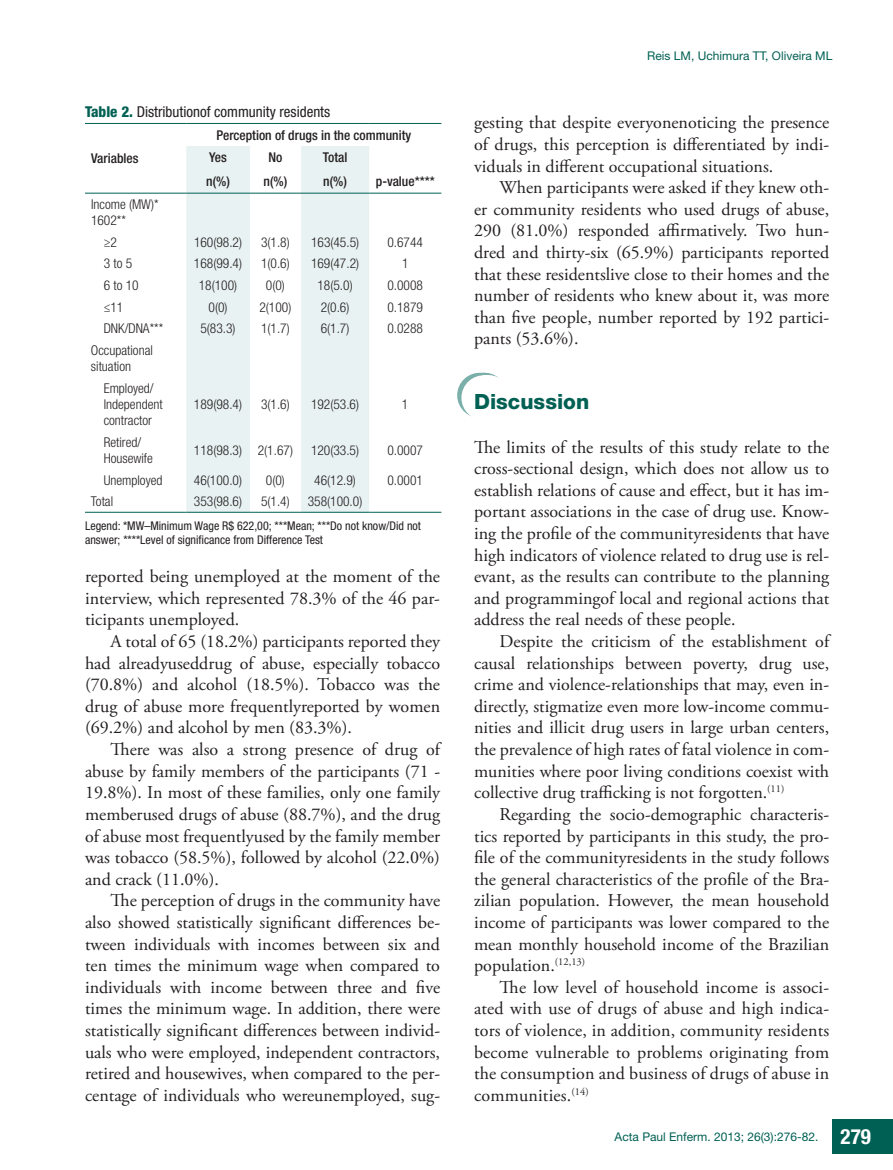
<style>
.page{position:relative;width:893px;height:1170px;background:#fff}
.page>*{position:absolute;margin:0;border:0;box-sizing:border-box;transform-origin:0 0}
.t1{font:800 21px "Helvetica Neue LT Std";color:#006053}
.t2{font:18px/21.6px "Adobe Garamond Pro";color:#231f20;text-align:justify}
.t3{font:condensed 15px "Helvetica Neue LT Std";color:#231f20}
.t4{font:300 condensed 13.5px/16.2px "Helvetica Neue LT Std";color:#231f20}
.t5{font:500 condensed 13.5px/22.5px "Helvetica Neue LT Std";color:#231f20}
.t6{font:condensed 12px/14.4px "Helvetica Neue LT Std";color:#231f20}
.t7{font:12px "Helvetica Neue LT Std";color:#006053}
.s1{font-weight:800;color:#006053}
.s2{font-weight:700;font-stretch:condensed;font-size:21px;color:#fff}
</style>
<div class="page">
<div style="left:832px;top:1118px;width:61px;height:35px;background:#006053"></div>
<svg style="left:186px;top:146px;width:183px;height:366px;fill:#e9f2f2"></svg>
<hr style="left:85px;top:512px;width:101px;height:1px;background:#006053">
<hr style="left:186px;top:512px;width:64px;height:1px;background:#006053">
<hr style="left:250px;top:512px;width:51px;height:1px;background:#006053">
<hr style="left:301px;top:512px;width:68px;height:1px;background:#006053">
<hr style="left:369px;top:512px;width:72px;height:1px;background:#006053">
<hr style="left:85px;top:123px;width:101px;height:1px;background:#006053">
<hr style="left:85px;top:193px;width:101px;height:1px;background:#006053">
<hr style="left:186px;top:123px;width:64px;height:1px;background:#006053">
<hr style="left:250px;top:123px;width:51px;height:1px;background:#006053">
<hr style="left:301px;top:123px;width:68px;height:1px;background:#006053">
<hr style="left:369px;top:123px;width:72px;height:1px;background:#006053">
<hr style="left:186px;top:193px;width:64px;height:1px;background:#006053">
<hr style="left:250px;top:193px;width:51px;height:1px;background:#006053">
<hr style="left:301px;top:193px;width:68px;height:1px;background:#006053">
<hr style="left:369px;top:193px;width:72px;height:1px;background:#006053">
<hr style="left:480px;top:373px;width:1px;height:45px;background:#7aafaa">
<svg style="left:482px;top:373px;width:6px;height:3px"></svg>
<hr style="left:484px;top:375px;width:1px;height:45px;background:#fff">
<p class="t3" style="left:85px;top:103px;width:247px"><span class="s1">Table 2.</span> Distributionof community residents</p>
<p class="t5" style="left:91px;top:147px;width:49px">Variables</p>
<p class="t5" style="left:209px;top:123px;width:204px;text-indent:7px">Perception of drugs in the community<br>Yes</p>
<p class="t5" style="left:268px;top:146px;width:15px">No</p>
<p class="t5" style="left:323px;top:146px;width:26px">Total</p>
<p class="t5" style="left:206px;top:169px;width:25px">n(%)</p>
<p class="t5" style="left:264px;top:169px;width:25px">n(%)</p>
<p class="t5" style="left:323px;top:169px;width:25px">n(%)</p>
<p class="t5" style="left:376px;top:169px;width:60px">p-value****</p>
<p class="t4" style="left:91px;top:196px;width:69px">Income (MW)*<br>1602**</p>
<p class="t4" style="left:104px;top:234px;width:15px">≥2</p>
<p class="t4" style="left:194px;top:234px;width:50px">160(98.2)</p>
<p class="t4" style="left:261px;top:234px;width:30px">3(1.8)</p>
<p class="t4" style="left:311px;top:234px;width:50px">163(45.5)</p>
<p class="t4" style="left:387px;top:234px;width:37px">0.6744</p>
<p class="t4" style="left:104px;top:255px;width:30px">3 to 5</p>
<p class="t4" style="left:194px;top:255px;width:50px">168(99.4)</p>
<p class="t4" style="left:261px;top:255px;width:30px">1(0.6)</p>
<p class="t4" style="left:311px;top:255px;width:50px">169(47.2)</p>
<p class="t4" style="left:402px;top:255px;width:8px">1</p>
<p class="t4" style="left:104px;top:277px;width:36px">6 to 10</p>
<p class="t4" style="left:199px;top:277px;width:40px">18(100)</p>
<p class="t4" style="left:266px;top:277px;width:20px">0(0)</p>
<p class="t4" style="left:317px;top:277px;width:37px">18(5.0)</p>
<p class="t4" style="left:387px;top:277px;width:37px">0.0008</p>
<p class="t4" style="left:104px;top:298px;width:21px">≤11</p>
<p class="t4" style="left:209px;top:298px;width:20px">0(0)</p>
<p class="t4" style="left:259px;top:298px;width:33px">2(100)</p>
<p class="t4" style="left:321px;top:298px;width:30px">2(0.6)</p>
<p class="t4" style="left:387px;top:298px;width:37px">0.1879</p>
<p class="t4" style="left:104px;top:320px;width:61px">DNK/DNA***</p>
<p class="t4" style="left:200px;top:320px;width:37px">5(83.3)</p>
<p class="t4" style="left:261px;top:320px;width:30px">1(1.7)</p>
<p class="t4" style="left:321px;top:320px;width:30px">6(1.7)</p>
<p class="t4" style="left:387px;top:320px;width:37px">0.0288</p>
<p class="t4" style="left:91px;top:342px;width:63px">Occupational situation</p>
<p class="t4" style="left:104px;top:379px;width:60px">Employed/<br>Independent contractor</p>
<p class="t4" style="left:194px;top:396px;width:50px">189(98.4)</p>
<p class="t4" style="left:261px;top:396px;width:30px">3(1.6)</p>
<p class="t4" style="left:311px;top:396px;width:50px">192(53.6)</p>
<p class="t4" style="left:402px;top:396px;width:8px">1</p>
<p class="t4" style="left:104px;top:434px;width:51px">Retired/<br>Housewife</p>
<p class="t4" style="left:194px;top:442px;width:101px">118(98.3) 2(1.67)</p>
<p class="t4" style="left:311px;top:442px;width:50px">120(33.5)</p>
<p class="t4" style="left:387px;top:442px;width:37px">0.0007</p>
<p class="t4" style="left:104px;top:471px;width:60px">Unemployed</p>
<p class="t4" style="left:194px;top:471px;width:50px">46(100.0)</p>
<p class="t4" style="left:266px;top:471px;width:20px">0(0)</p>
<p class="t4" style="left:314px;top:471px;width:43px">46(12.9)</p>
<p class="t4" style="left:387px;top:471px;width:37px">0.0001</p>
<p class="t4" style="left:91px;top:493px;width:24px">Total</p>
<p class="t4" style="left:194px;top:493px;width:50px">353(98.6)</p>
<p class="t4" style="left:261px;top:493px;width:30px">5(1.4)</p>
<p class="t4" style="left:308px;top:493px;width:56px">358(100.0)</p>
<p class="t6" style="left:85px;top:518px;width:337px">Legend: *MW–Minimum Wage R$ 622,00; ***Mean; ***Do not know/Did not answer; ****Level of significance from Difference Test</p>
<p class="t2" style="left:85px;top:566px;width:357px">reported being unemployed at the moment of the interview, which represented 78.3% of the 46 par&shy;ticipants unemployed.</p>
<p class="t2" style="left:85px;top:631px;width:357px;text-indent:26px">A total of 65 (18.2%) participants reported they had alreadyuseddrug of abuse, especially tobacco (70.8%) and alcohol (18.5%). Tobacco was the drug of abuse more frequentlyreported by women (69.2%) and alcohol by men (83.3%).</p>
<p class="t2" style="left:85px;top:739px;width:357px;text-indent:26px">There was also a strong presence of drug of abuse by family members of the participants (71 - 19.8%). In most of these families, only one family memberused drugs of abuse (88.7%), and the drug of abuse most frequentlyused by the family member was tobacco (58.5%), followed by alcohol (22.0%) and crack (11.0%).</p>
<p class="t2" style="left:85px;top:890px;width:357px;text-indent:26px">The perception of drugs in the community have also showed statistically significant differences be&shy;tween individuals with incomes between six and ten times the minimum wage when compared to individuals with income between three and five times the minimum wage. In addition, there were statistically significant differences between individ&shy;uals who were employed, independent contractors, retired and housewives, when compared to the per&shy;centage of individuals who wereunemployed, sug-</p>
<p class="t7" style="left:647px;top:48px;width:187px">Reis LM, Uchimura TT, Oliveira ML</p>
<p class="t2" style="left:474px;top:112px;width:357px">gesting that despite everyonenoticing the presence of drugs, this perception is differentiated by indi&shy;viduals in different occupational situations.</p>
<p class="t2" style="left:474px;top:177px;width:357px;text-indent:26px">When participants were asked if they knew oth&shy;er community residents who used drugs of abuse, 290 (81.0%) responded affirmatively. Two hun&shy;dred and thirty-six (65.9%) participants reported that these residentslive close to their homes and the number of residents who knew about it, was more than five people, number reported by 192 partici&shy;pants (53.6%).</p>
<p class="t1" style="left:474px;top:389px;width:117px">Discussion</p>
<p class="t2" style="left:474px;top:436px;width:357px">The limits of the results of this study relate to the cross-sectional design, which does not allow us to establish relations of cause and effect, but it has im&shy;portant associations in the case of drug use. Know&shy;ing the profile of the communityresidents that have high indicators of violence related to drug use is rel&shy;evant, as the results can contribute to the planning and programmingof local and regional actions that address the real needs of these people.</p>
<p class="t2" style="left:474px;top:631px;width:357px;text-indent:26px">Despite the criticism of the establishment of causal relationships between poverty, drug use, crime and violence-relationships that may, even in&shy;directly, stigmatize even more low-income commu&shy;nities and illicit drug users in large urban centers, the prevalence of high rates of fatal violence in com&shy;munities where poor living conditions coexist with collective drug trafficking is not forgotten.<sup>(11)</sup></p>
<p class="t2" style="left:474px;top:804px;width:357px;text-indent:26px">Regarding the socio-demographic characteris&shy;tics reported by participants in this study, the pro&shy;file of the communityresidents in the study follows the general characteristics of the profile of the Bra&shy;zilian population. However, the mean household income of participants was lower compared to the mean monthly household income of the Brazilian population.<sup>(12,13)</sup></p>
<p class="t2" style="left:474px;top:976px;width:357px;text-indent:26px">The low level of household income is associ&shy;ated with use of drugs of abuse and high indica&shy;tors of violence, in addition, community residents become vulnerable to problems originating from the consumption and business of drugs of abuse in communities.<sup>(14)</sup></p>
<p class="t7" style="left:615px;top:1129px;width:258px">Acta Paul Enferm. 2013; 26(3):276-82. <span class="s2">279</span></p>
</div>
